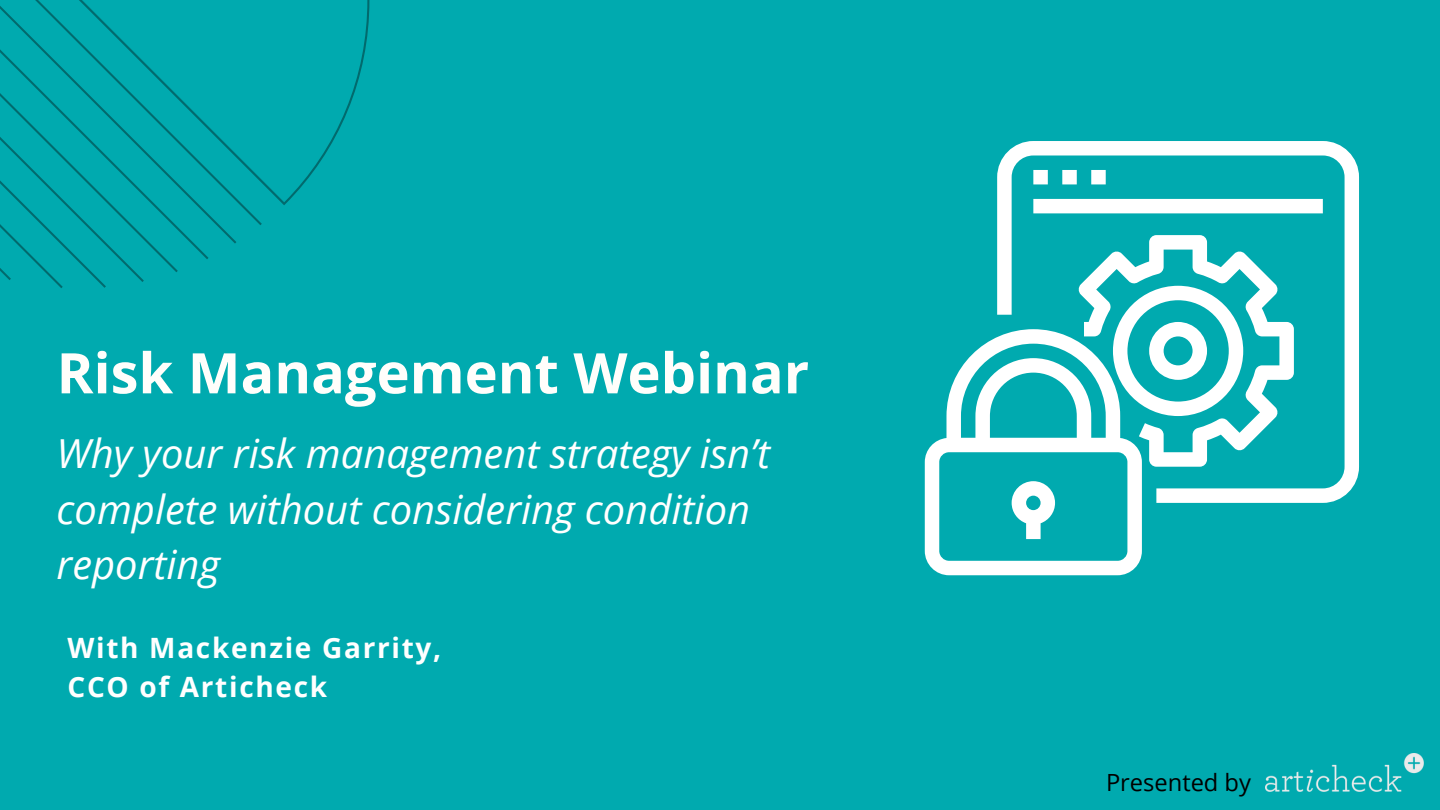
<style>
.page{position:relative;width:1440px;height:810px;background:#00aaaf}
.page>*{position:absolute;margin:0;border:0;box-sizing:border-box;transform-origin:0 0}
.t1{font:700 56px "Open Sans";color:#fffefb}
.t2{font:italic 40px/55.5px "Open Sans";color:#fff}
.t3{font:700 28px "Open Sans";letter-spacing:.06em;color:#fff}
.t4{font:23.7px "Open Sans";color:#000}
</style>
<div class="page">
<img style="left:1265px;top:753px;width:159px;height:39px">
<svg style="left:925px;top:141px;width:434px;height:434px"></svg>
<svg style="left:0;top:0;width:369px;height:288px"></svg>
<p class="t1" style="left:57px;top:334px;width:754px">Risk Management Webinar</p>
<p class="t2" style="left:57px;top:425px;width:715px">Why your risk management strategy isn’t complete without considering condition reporting</p>
<p class="t3" style="left:67px;top:628px;width:375px">With Mackenzie Garrity,</p>
<p class="t3" style="left:67px;top:667px;width:261px">CCO of Articheck</p>
<p class="t4" style="left:1106px;top:766px;width:146px">Presented by</p>
</div>
